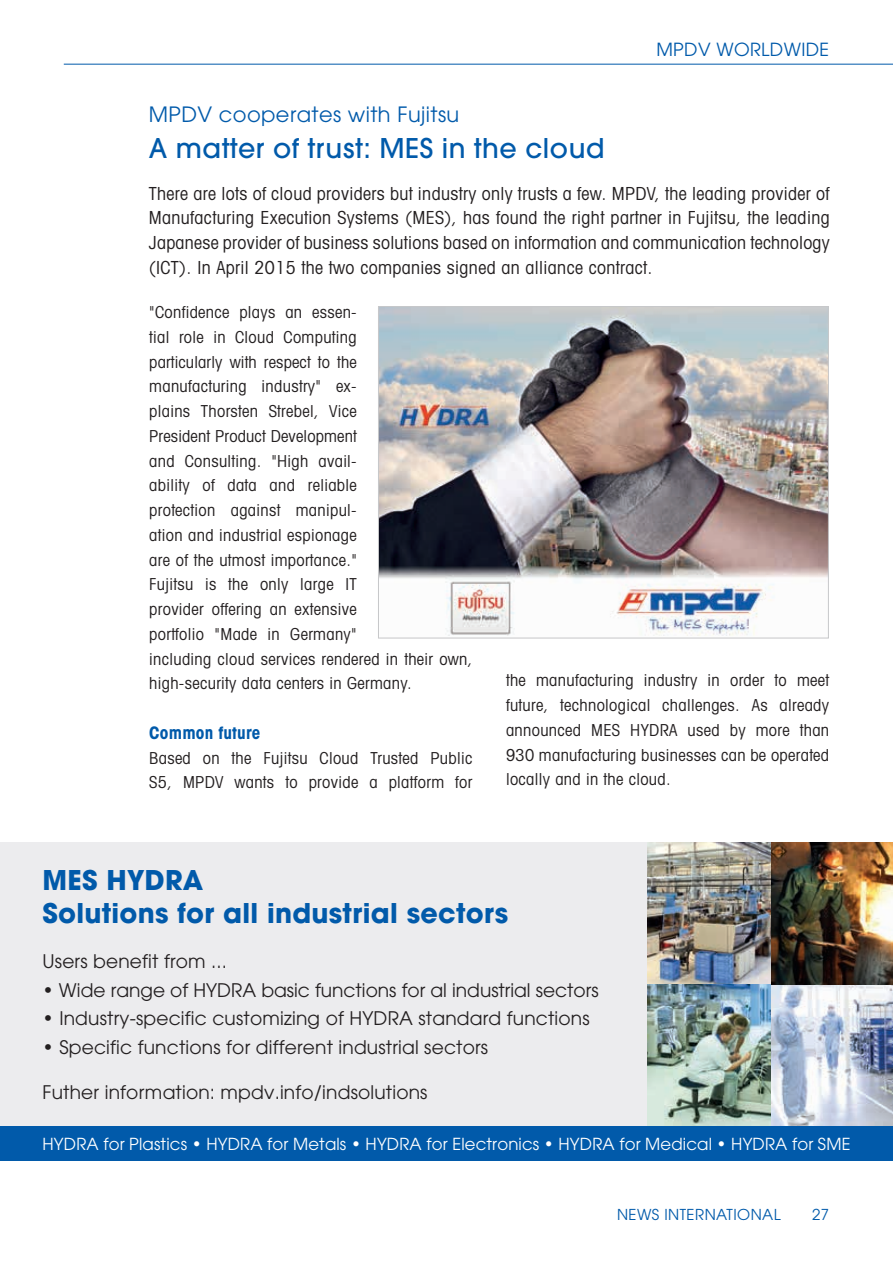
<style>
.page{position:relative;width:893px;height:1263px;background:#fff}
.page>*{position:absolute;margin:0;border:0;box-sizing:border-box;transform-origin:0 0}
.t1{font:700 27px/33px "Avant Garde";letter-spacing:.01em;color:#015aaa}
.t2{font:500 27px "Avant Garde";letter-spacing:.02em;color:#015aaa}
.t3{font:21px "Avant Garde";letter-spacing:.02em;color:#015aaa}
.t4{font:18.6px "Avant Garde";letter-spacing:.01em;color:#231f20}
.t5{font:condensed 18px/24.8px "Avant Garde";letter-spacing:.02em;color:#231f20;text-align:justify}
.t6{font:18px "Avant Garde";letter-spacing:.02em;color:#015aaa}
.t7{font:700 condensed 17.25px "Avant Garde";letter-spacing:.01em;color:#015aaa}
.t8{font:condensed 16.5px/24.8px "Avant Garde";letter-spacing:.02em;color:#231f20}
.t9{font:16.5px "Avant Garde";letter-spacing:.01em;color:#fff}
.t10{font:15px "Avant Garde";letter-spacing:.03em;color:#015aaa}
</style>
<div class="page">
<hr style="left:64px;top:64px;width:829px;height:1px;background:#015aaa">
<img style="left:380px;top:308px;width:447px;height:328px">
<div style="left:378px;top:306px;width:451px;height:332px;border:1px solid #c7c8ca"></div>
<div style="left:0;top:842px;width:893px;height:285px;background:#ececee"></div>
<img style="left:648px;top:842px;width:245px;height:285px">
<div style="left:0;top:1127px;width:893px;height:34px;background:#015aaa"></div>
<p class="t6" style="left:656px;top:39px;width:174px">MPDV WORLDWIDE</p>
<p class="t3" style="left:149px;top:102px;width:312px">MPDV cooperates with Fujitsu</p>
<h1 class="t2" style="left:149px;top:131px;width:457px">A matter of trust: MES in the cloud</h1>
<p class="t5" style="left:149px;top:180px;width:683px">There are lots of cloud providers but industry only trusts a few. MPDV, the leading provider of Manufacturing Execution Systems (MES), has found the right partner in Fujitsu, the leading Japanese provider of business solutions based on information and communication technology (ICT). In April 2015 the two companies signed an alliance contract.</p>
<p class="t8" style="left:149px;top:299px;width:325px">"Confidence plays an essen-<br>tial role in Cloud Computing<br>particularly with respect to the<br>manufacturing industry" ex-<br>plains Thorsten Strebel, Vice<br>President Product Development<br>and Consulting. "High avail-<br>ability of data and reliable<br>protection against manipul-<br>ation and industrial espionage<br>are of the utmost importance."<br>Fujitsu is the only large IT<br>provider offering an extensive<br>portfolio "Made in Germany"<br>including cloud services rendered in their own, high-security data centers in Germany.</p>
<p class="t7" style="left:149px;top:722px;width:113px">Common future</p>
<p class="t8" style="left:149px;top:745px;width:325px">Based on the Fujitsu Cloud Trusted Public<br>S5, MPDV wants to provide a platform for</p>
<p class="t8" style="left:506px;top:668px;width:325px;text-align:justify">the manufacturing industry in order to meet future, technological challenges. As already announced MES HYDRA used by more than 930 manufacturing businesses can be operated locally and in the cloud.</p>
<h1 class="t1" style="left:43px;top:863px;width:467px">MES HYDRA<br>Solutions for all industrial sectors</h1>
<p class="t4" style="left:43px;top:950px;width:186px">Users benefit from ...</p>
<p class="t4" style="left:43px;top:979px;width:558px">• Wide range of HYDRA basic functions for al industrial sectors</p>
<p class="t4" style="left:43px;top:1007px;width:549px">• Industry-specific customizing of HYDRA standard functions</p>
<p class="t4" style="left:43px;top:1036px;width:447px">• Specific functions for different industrial sectors</p>
<p class="t4" style="left:43px;top:1081px;width:386px">Futher information: mpdv.info/indsolutions</p>
<p class="t9" style="left:43px;top:1134px;width:809px">HYDRA for Plastics • HYDRA for Metals • HYDRA for Electronics • HYDRA for Medical • HYDRA for SME</p>
<p class="t10" style="left:617px;top:1206px;width:165px">NEWS INTERNATIONAL</p>
<p class="t10" style="left:812px;top:1206px;width:19px">27</p>
</div>
